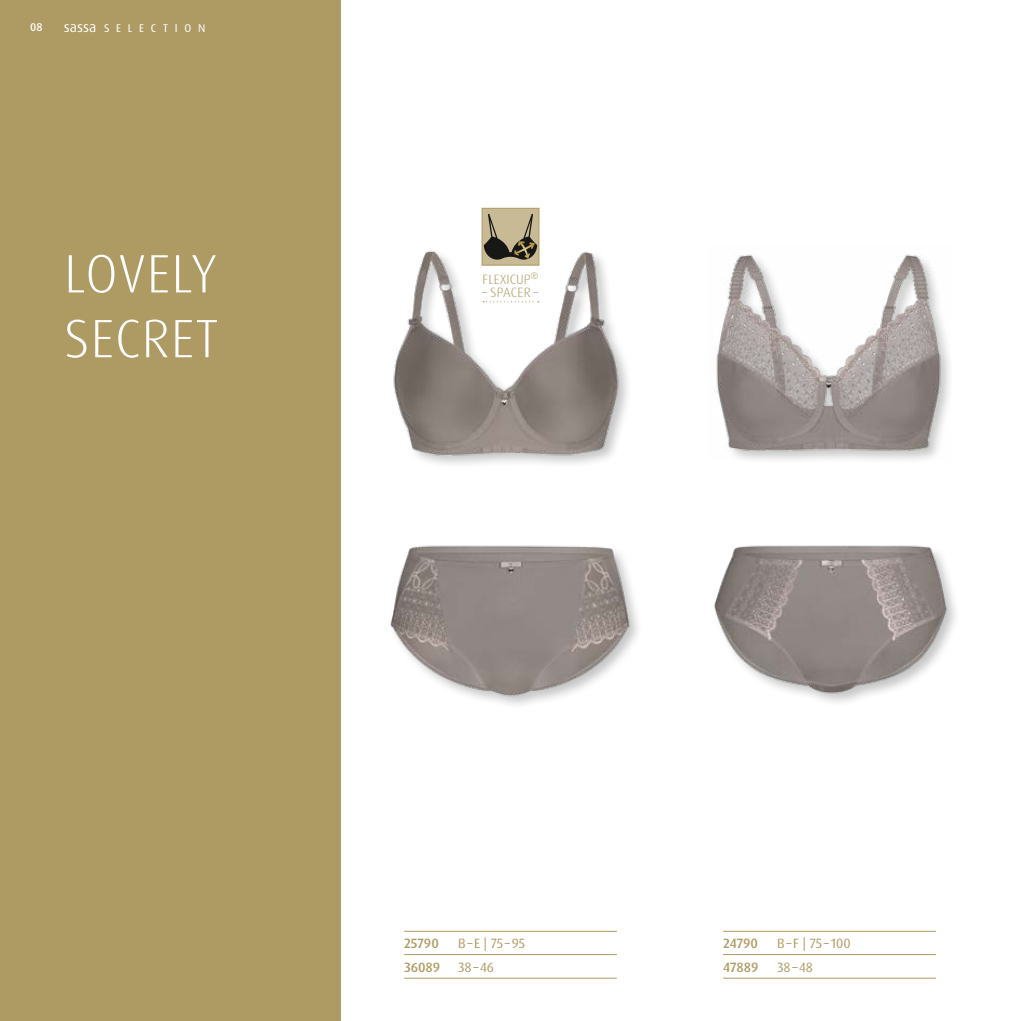
<style>
.page{position:relative;width:1021px;height:1021px;background:#fff}
.page>*{position:absolute;margin:0;border:0;box-sizing:border-box;transform-origin:0 0}
.t1{font:300 54px/64.8px "Dax Pro";letter-spacing:.02em;color:#fff}
.t2{font:13.5px "Dax Pro";color:#ae9a63}
.t3{font:500 13.5px "Dax Pro";letter-spacing:-.005em;color:#ae9a63}
.t4{font:300 13.5px "Dax Pro";color:#ae9a63}
.t5{font:11.25px "Dax Pro";letter-spacing:.6em;color:#fff}
.t6{font:500 11.25px "Dax Pro";color:#fff}
.s1{font-size:14.4px}
</style>
<div class="page">
<hr style="left:1020px;top:0;width:1px;height:1020px;background:#d9dada">
<div style="left:0;top:0;width:340px;height:1020px;background:#ae9a63"></div>
<img style="left:714px;top:545px;width:242px;height:158px">
<img style="left:716px;top:254px;width:234px;height:206px">
<hr style="left:723px;top:930px;width:212px;height:1px;background:#ae9a63">
<hr style="left:723px;top:954px;width:212px;height:1px;background:#ae9a63">
<hr style="left:723px;top:977px;width:212px;height:1px;background:#ae9a63">
<hr style="left:404px;top:930px;width:213px;height:1px;background:#ae9a63">
<hr style="left:404px;top:954px;width:213px;height:1px;background:#ae9a63">
<hr style="left:404px;top:977px;width:213px;height:1px;background:#ae9a63">
<img style="left:390px;top:545px;width:248px;height:160px">
<img style="left:393px;top:241px;width:235px;height:224px">
<svg style="left:481px;top:208px;width:58px;height:58px;background:#9b8f72"></svg>
<svg style="left:483px;top:301px;width:56px;height:1px"></svg>
<p class="t6" style="left:30px;top:20px;width:14px">08</p>
<p class="t5" style="left:64px;top:21px;width:143px"><span class="s1">sassa</span>SELECTION</p>
<h1 class="t1" style="left:64px;top:241px;width:156px">LOVELY<br>SECRET</h1>
<p class="t4" style="left:482px;top:270px;width:57px">FLEXICUP<sup>®</sup></p>
<p class="t4" style="left:482px;top:284px;width:57px">– SPACER –</p>
<p class="t3" style="left:404px;top:934px;width:36px">25790</p>
<p class="t2" style="left:458px;top:934px;width:69px">B–E | 75–95</p>
<p class="t3" style="left:404px;top:958px;width:37px">36089</p>
<p class="t2" style="left:458px;top:958px;width:37px">38–46</p>
<p class="t3" style="left:723px;top:934px;width:36px">24790</p>
<p class="t2" style="left:777px;top:934px;width:75px">B–F | 75–100</p>
<p class="t3" style="left:723px;top:958px;width:37px">47889</p>
<p class="t2" style="left:777px;top:958px;width:37px">38–48</p>
</div>
